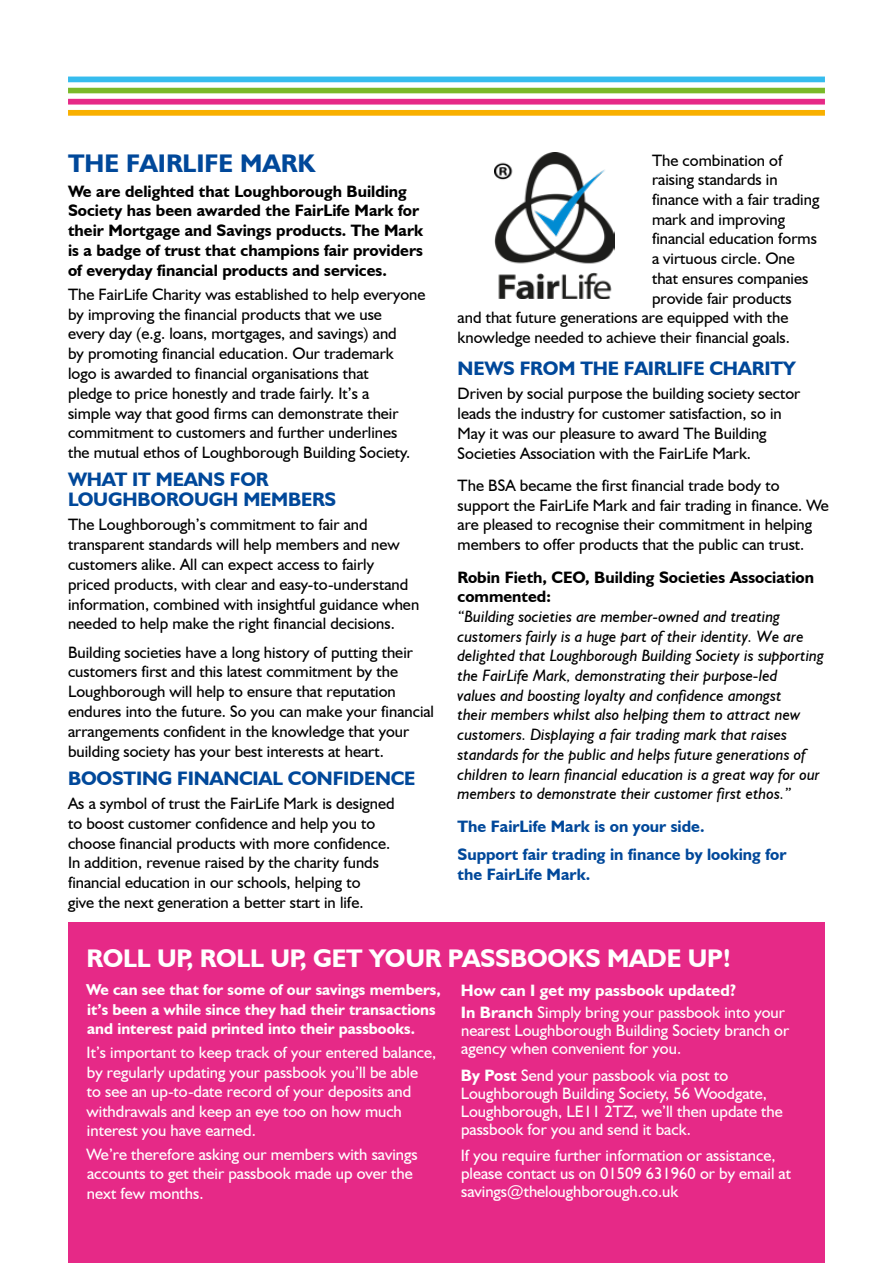
<style>
.page{position:relative;width:893px;height:1263px;background:#fff}
.page>*{position:absolute;margin:0;border:0;box-sizing:border-box;transform-origin:0 0}
.t1{font:700 25.5px "Humanist 521 BT";letter-spacing:-.01em;color:#fff}
.t2{font:700 25.5px "Humanist 521 BT";color:#00489a}
.t3{font:700 19.5px/19.8px "Humanist 521 BT";letter-spacing:-.01em;color:#00489a}
.t4{font:16.5px/19.8px "Humanist 521 BT";color:#000}
.t5{font:16.5px/19.5px "Humanist 521 BT";color:#fff}
.t6{font:italic 16.5px/19.6px "Humanist 521 BT";color:#000}
.t7{font:700 16.5px/19.8px "Humanist 521 BT";color:#000}
.t8{font:700 16.5px/28.2px "Humanist 521 BT";color:#00489a}
.t9{font:700 16.5px/22.2px "Humanist 521 BT";color:#fff}
.t10{font:700 15.75px/19.5px "Humanist 521 BT";color:#fff}
.s1{font-weight:400}
.s2{font-weight:700}
</style>
<div class="page">
<div style="left:68px;top:88px;width:757px;height:5px;background:#7ab929"></div>
<div style="left:68px;top:99px;width:757px;height:6px;background:#e62987"></div>
<div style="left:68px;top:110px;width:757px;height:6px;background:#f9b000"></div>
<div style="left:68px;top:77px;width:757px;height:5px;background:#36bcee"></div>
<img style="left:495px;top:152px;width:119px;height:147px">
<div style="left:68px;top:923px;width:757px;height:340px;background:#e62987"></div>
<h1 class="t2" style="left:68px;top:148px;width:249px">THE FAIRLIFE MARK</h1>
<p class="t7" style="left:68px;top:181px;width:357px">We are delighted that Loughborough Building Society has been awarded the FairLife Mark for their Mortgage and Savings products. The Mark is a badge of trust that champions fair providers of everyday financial products and services.</p>
<p class="t4" style="left:68px;top:284px;width:359px">The FairLife Charity was established to help everyone by improving the financial products that we use<br>every day (e.g. loans, mortgages, and savings) and<br>by promoting financial education. Our trademark logo is awarded to financial organisations that<br>pledge to price honestly and trade fairly. It’s a<br>simple way that good firms can demonstrate their commitment to customers and further underlines<br>the mutual ethos of Loughborough Building Society.</p>
<p class="t3" style="left:68px;top:469px;width:270px">WHAT IT MEANS FOR<br>LOUGHBOROUGH MEMBERS</p>
<p class="t4" style="left:68px;top:514px;width:353px">The Loughborough’s commitment to fair and transparent standards will help members and new customers alike. All can expect access to fairly priced products, with clear and easy-to-understand information, combined with insightful guidance when needed to help make the right financial decisions.</p>
<p class="t4" style="left:68px;top:642px;width:368px">Building societies have a long history of putting their customers first and this latest commitment by the Loughborough will help to ensure that reputation endures into the future. So you can make your financial arrangements confident in the knowledge that your building society has your best interests at heart.</p>
<p class="t3" style="left:68px;top:768px;width:349px">BOOSTING FINANCIAL CONFIDENCE</p>
<p class="t4" style="left:68px;top:793px;width:328px">As a symbol of trust the FairLife Mark is designed to boost customer confidence and help you to choose financial products with more confidence.<br>In addition, revenue raised by the charity funds financial education in our schools, helping to<br>give the next generation a better start in life.</p>
<p class="t4" style="left:652px;top:150px;width:132px">The combination of</p>
<p class="t4" style="left:652px;top:169px;width:127px">raising standards in</p>
<p class="t4" style="left:652px;top:189px;width:169px">finance with a fair trading</p>
<p class="t4" style="left:652px;top:209px;width:135px">mark and improving</p>
<p class="t4" style="left:652px;top:229px;width:166px">financial education forms</p>
<p class="t4" style="left:652px;top:248px;width:144px">a virtuous circle. One</p>
<p class="t4" style="left:652px;top:268px;width:158px">that ensures companies</p>
<p class="t4" style="left:652px;top:288px;width:141px">provide fair products</p>
<p class="t4" style="left:458px;top:307px;width:332px">and that future generations are equipped with the</p>
<p class="t4" style="left:458px;top:327px;width:334px">knowledge needed to achieve their financial goals.</p>
<p class="t3" style="left:458px;top:358px;width:340px">NEWS FROM THE FAIRLIFE CHARITY</p>
<p class="t4" style="left:458px;top:384px;width:344px">Driven by social purpose the building society sector leads the industry for customer satisfaction, so in May it was our pleasure to award The Building Societies Association with the FairLife Mark.</p>
<p class="t4" style="left:458px;top:475px;width:373px">The BSA became the first financial trade body to support the FairLife Mark and fair trading in finance. We are pleased to recognise their commitment in helping members to offer products that the public can trust.</p>
<p class="t7" style="left:458px;top:567px;width:358px">Robin Fieth, CEO, Building Societies Association commented:</p>
<p class="t6" style="left:458px;top:606px;width:368px">“Building societies are member-owned and treating customers fairly is a huge part of their identity. We are delighted that Loughborough Building Society is supporting the FairLife Mark, demonstrating their purpose-led<br>values and boosting loyalty and confidence amongst<br>their members whilst also helping them to attract new customers. Displaying a fair trading mark that raises standards for the public and helps future generations of children to learn financial education is a great way for our members to demonstrate their customer first ethos.”</p>
<p class="t8" style="left:458px;top:812px;width:330px">The FairLife Mark is on your side.<br>Support fair trading in finance by looking for</p>
<p class="t8" style="left:458px;top:859px;width:134px">the FairLife Mark.</p>
<h1 class="t1" style="left:86px;top:942px;width:646px">ROLL UP, ROLL UP, GET YOUR PASSBOOKS MADE UP!</h1>
<p class="t10" style="left:86px;top:980px;width:356px">We can see that for some of our savings members, it’s been a while since they had their transactions and interest paid printed into their passbooks.</p>
<p class="t5" style="left:87px;top:1042px;width:351px">It’s important to keep track of your entered balance, by regularly updating your passbook you’ll be able<br>to see an up-to-date record of your deposits and withdrawals and keep an eye too on how much interest you have earned.</p>
<p class="t5" style="left:86px;top:1144px;width:333px">We’re therefore asking our members with savings accounts to get their passbook made up over the next few months.</p>
<p class="t9" style="left:461px;top:979px;width:326px">How can I get my passbook updated?<br>In Branch <span class="s1">Simply bring your passbook into your</span></p>
<p class="t5" style="left:461px;top:1021px;width:330px;line-height:18px">nearest Loughborough Building Society branch or agency when convenient for you.</p>
<p class="t5" style="left:461px;top:1066px;width:324px;line-height:18px"><span class="s2">By Post</span> Send your passbook via post to Loughborough Building Society, 56 Woodgate, Loughborough, LE11 2TZ, we’ll then update the passbook for you and send it back.</p>
<p class="t5" style="left:461px;top:1146px;width:332px;line-height:18px">If you require further information or assistance, please contact us on 01509 631960 or by email at savings@theloughborough.co.uk</p>
</div>
